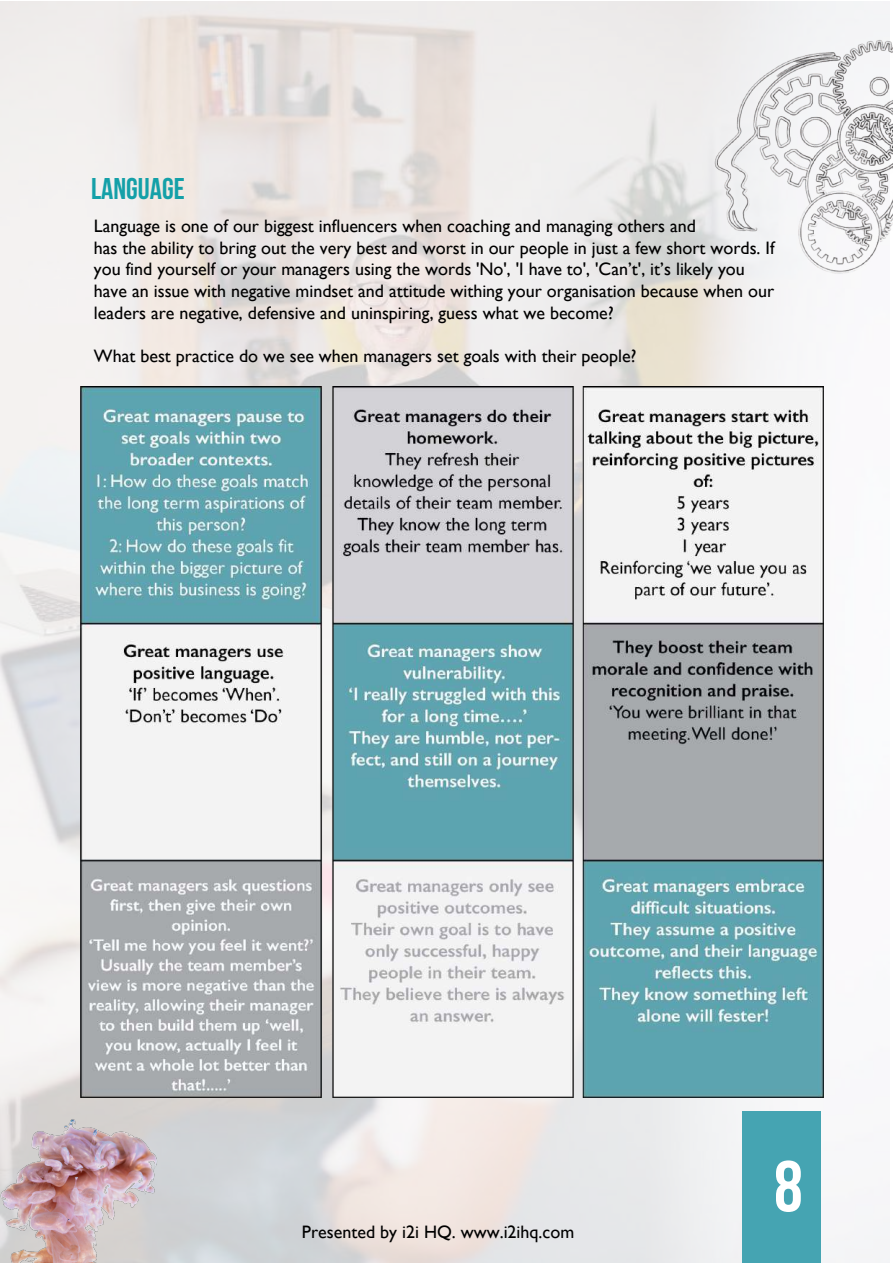
<style>
.page{position:relative;width:893px;height:1263px;background:#fff}
.page>*{position:absolute;margin:0;border:0;box-sizing:border-box;transform-origin:0 0}
.t1{font:700 72px "Bebas Neue";color:#fff}
.t2{font:700 30px "Bebas Neue";color:#14a0a8}
.t3{font:18px/21.6px "Gill Sans";color:#000}
</style>
<div class="page">
<img style="left:0;top:2px;width:890px;height:1261px">
<img style="left:0;top:1116px;width:217px;height:147px">
<img style="left:687px;top:1px;width:206px;height:359px">
<div style="left:742px;top:1111px;width:79px;height:152px;background:#45a4b2"></div>
<img style="left:80px;top:386px;width:743px;height:711px">
<h2 class="t2" style="left:91px;top:172px;width:95px">LANGUAGE</h2>
<p class="t3" style="left:94px;top:215px;width:682px">Language is one of our biggest influencers when coaching and managing others and<br>has the ability to bring out the very best and worst in our people in just a few short words. If you find yourself or your managers using the words 'No', 'I have to', 'Can’t', it’s likely you have an issue with negative mindset and attitude withing your organisation because when our leaders are negative, defensive and uninspiring, guess what we become?</p>
<p class="t3" style="left:94px;top:345px;width:544px">What best practice do we see when managers set goals with their people?</p>
<p class="t3" style="left:302px;top:1220px;width:274px">Presented by i2i HQ. www.i2ihq.com</p>
<h1 class="t1" style="left:774px;top:1147px;width:30px">8</h1>
</div>
